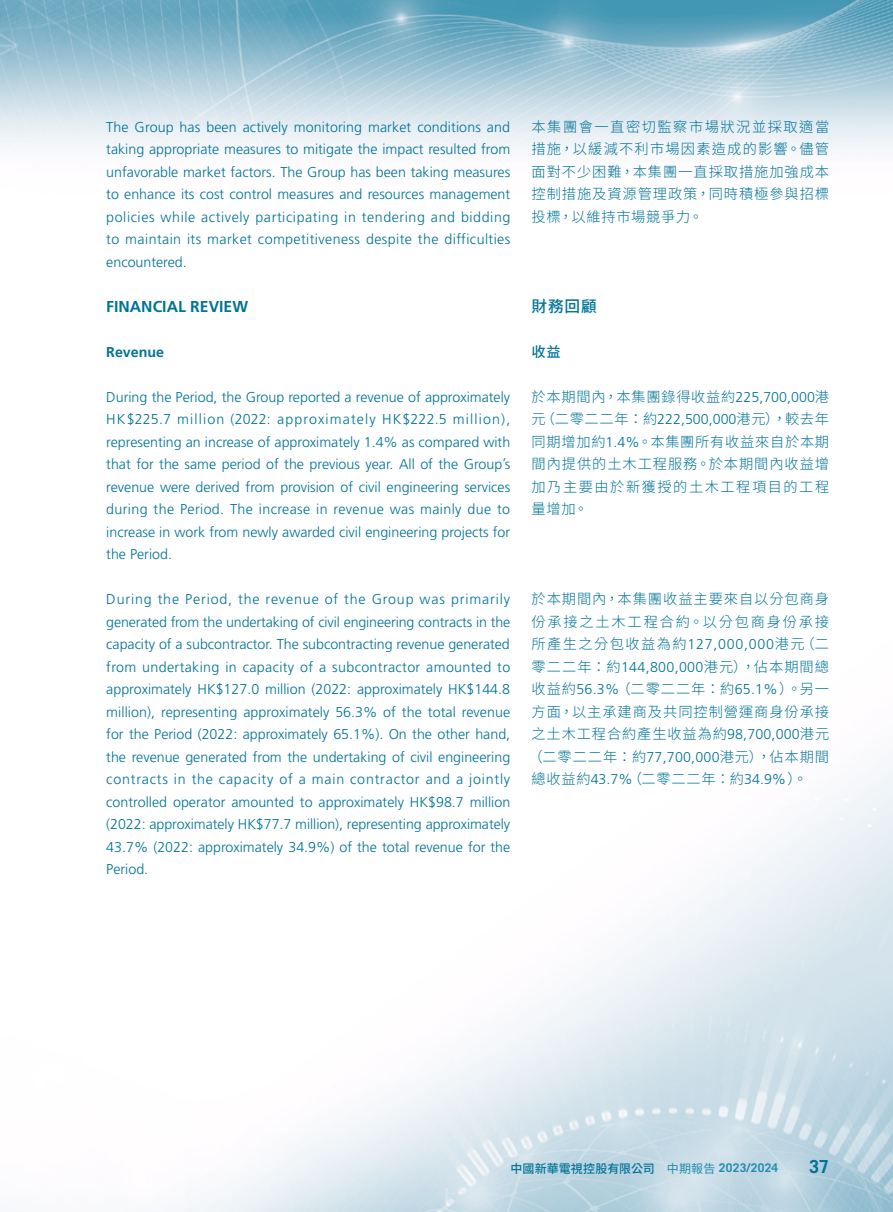
<style>
.page{position:relative;width:893px;height:1212px;background:#fff}
.page>*{position:absolute;margin:0;border:0;box-sizing:border-box;transform-origin:0 0}
.t1{font:700 18px "Trade Gothic LT Std";color:#007398}
.Heading_1{font:700 15.75px "Frutiger LT Std";color:#007398}
.C_Heading_1{font:500 15.75px "Source Han Sans TC";color:#007398}
.Body_Text{font:300 14.25px/22.5px "Frutiger LT Std";color:#007398;text-align:justify}
.C_Body_Text{font:300 14.25px/22.5px "Source Han Sans TC";letter-spacing:.065em;color:#007398;text-align:justify}
.Heading_2{font:700 14.25px "Frutiger LT Std";color:#007398}
.C_Heading_2{font:500 14.25px "Source Han Sans TC";color:#007398}
.t2{font:500 12px "Source Han Sans TC";color:#007398}
.s1{font-family:"Frutiger LT Std"}
.s2{font-weight:400;color:#1f8dad}
.s3{font-family:"Trade Gothic LT Std";font-weight:700;color:#1f8dad}
</style>
<div class="page">
<img style="left:0;top:0;width:893px;height:1212px">
<p class="Body_Text" style="left:106px;top:116px;width:406px">The Group has been actively monitoring market conditions and taking appropriate measures to mitigate the impact resulted from unfavorable market factors. The Group has been taking measures to enhance its cost control measures and resources management policies while actively participating in tendering and bidding to maintain its market competitiveness despite the difficulties encountered.</p>
<p class="Heading_1" style="left:106px;top:297px;width:143px">FINANCIAL REVIEW</p>
<p class="Heading_2" style="left:106px;top:343px;width:59px">Revenue</p>
<p class="Body_Text" style="left:106px;top:386px;width:405px">During the Period, the Group reported a revenue of approximately HK$225.7 million (2022: approximately HK$222.5 million), representing an increase of approximately 1.4% as compared with that for the same period of the previous year. All of the Group’s revenue were derived from provision of civil engineering services during the Period. The increase in revenue was mainly due to increase in work from newly awarded civil engineering projects for the Period.</p>
<p class="Body_Text" style="left:106px;top:588px;width:405px">During the Period, the revenue of the Group was primarily generated from the undertaking of civil engineering contracts in the capacity of a subcontractor. The subcontracting revenue generated from undertaking in capacity of a subcontractor amounted to approximately HK$127.0 million (2022: approximately HK$144.8 million), representing approximately 56.3% of the total revenue for the Period (2022: approximately 65.1%). On the other hand, the revenue generated from the undertaking of civil engineering contracts in the capacity of a main contractor and a jointly controlled operator amounted to approximately HK$98.7 million (2022: approximately HK$77.7 million), representing approximately 43.7% (2022: approximately 34.9%) of the total revenue for the Period.</p>
<p class="C_Body_Text" style="left:531px;top:115px;width:299px">本集團會一直密切監察市場狀況並採取適當措施，以緩減不利市場因素造成的影響。儘管面對不少困難，本集團一直採取措施加強成本控制措施及資源管理政策，同時積極參與招標投標，以維持市場競爭力。</p>
<p class="C_Heading_1" style="left:531px;top:297px;width:67px">財務回顧</p>
<p class="C_Heading_2" style="left:531px;top:343px;width:31px">收益</p>
<p class="C_Body_Text" style="left:531px;top:385px;width:299px">於本期間內，本集團錄得收益約<span class="s1">225,700,000</span>港元（二零二二年：約<span class="s1">222,500,000</span>港元），較去年同期增加約<span class="s1">1.4%</span>。本集團所有收益來自於本期間內提供的土木工程服務。於本期間內收益增加乃主要由於新獲授的土木工程項目的工程量增加。</p>
<p class="C_Body_Text" style="left:528px;top:588px;width:302px">於本期間內，本集團收益主要來自以分包商身份承接之土木工程合約。以分包商身份承接所產生之分包收益為約<span class="s1">127,000,000</span>港元（二零二二年：約<span class="s1">144,800,000</span>港元），佔本期間總收益約<span class="s1">56.3%</span>（二零二二年：約<span class="s1">65.1%</span>）。另一方面，以主承建商及共同控制營運商身份承接之土木工程合約產生收益為約<span class="s1">98,700,000</span>港元（二零二二年：約<span class="s1">77,700,000</span>港元），佔本期間總收益約<span class="s1">43.7%</span>（二零二二年：約<span class="s1">34.9%</span>）。</p>
<p class="t2" style="left:511px;top:1162px;width:269px">中國新華電視控股有限公司　<span class="s2">中期報告</span> <span class="s3">2023/2024</span></p>
<p class="t1" style="left:809px;top:1155px;width:22px">37</p>
</div>
